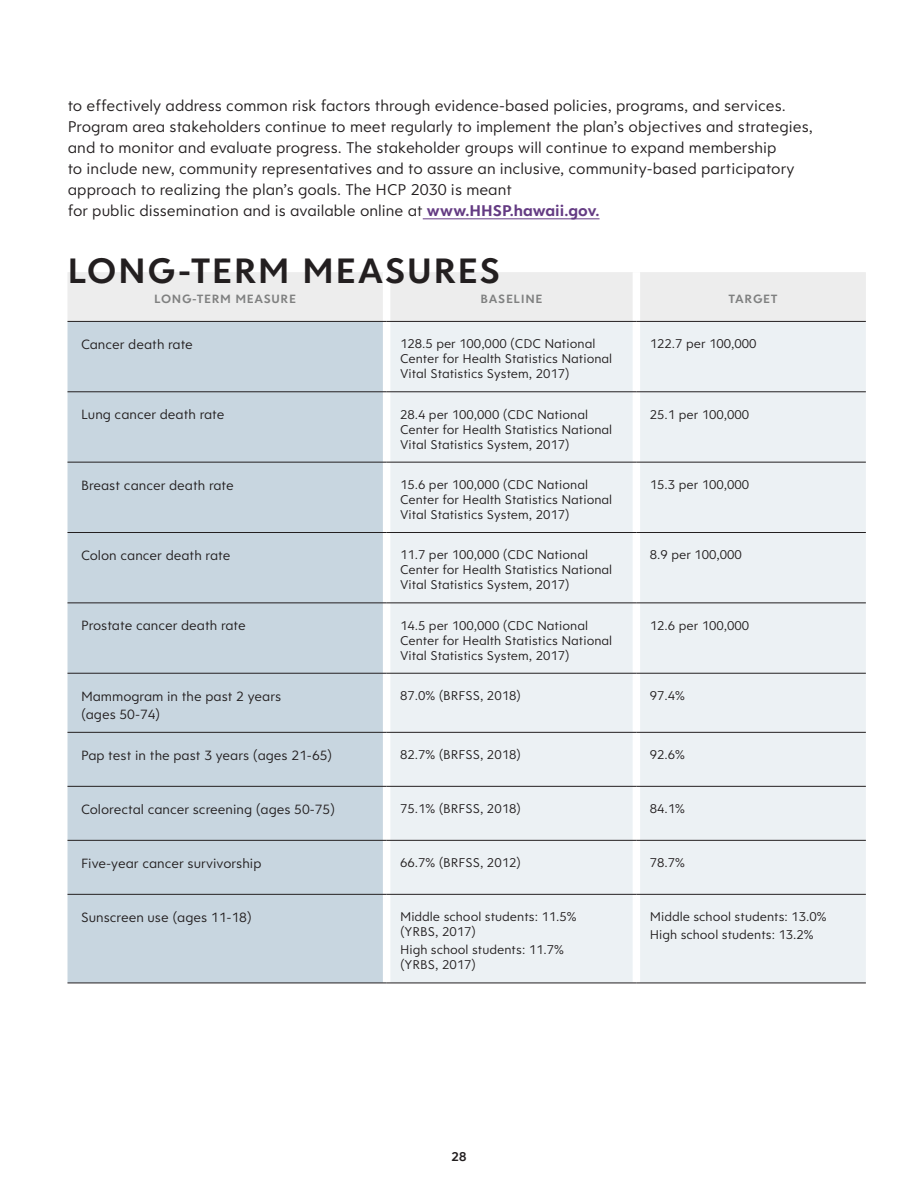
<style>
.page{position:relative;width:918px;height:1188px;background:#fff}
.page>*{position:absolute;margin:0;border:0;box-sizing:border-box;transform-origin:0 0}
.t1{font:37.5px "Clarika Pro Geo Dm";letter-spacing:.04em;color:#231f20}
.t2{font:16.5px/21px "Clarika Pro Geo";color:#231f20}
.t3{font:14.25px/18px "Clarika Pro Geo";color:#231f20}
.t4{font:13.5px/15px "Clarika Pro Geo";color:#231f20}
.t5{font:13.5px "Clarika Pro Geo Dm";color:#231f20}
.t6{font:12.75px "Clarika Pro Geo Dm";letter-spacing:.05em;color:#7f8080}
.s1{font-weight:700;color:#643b83}
</style>
<div class="page">
<div style="left:68px;top:272px;width:798px;height:49px;background:#ededed"></div>
<div style="left:68px;top:322px;width:315px;height:661px;background:#c8d6e0"></div>
<div style="left:390px;top:322px;width:476px;height:661px;background:#ecf1f4"></div>
<div style="left:383px;top:272px;width:7px;height:49px;background:#fff"></div>
<div style="left:633px;top:272px;width:7px;height:49px;background:#fff"></div>
<div style="left:633px;top:322px;width:7px;height:70px;background:#fff"></div>
<div style="left:633px;top:392px;width:7px;height:70px;background:#fff"></div>
<div style="left:633px;top:462px;width:7px;height:70px;background:#fff"></div>
<div style="left:633px;top:533px;width:7px;height:70px;background:#fff"></div>
<div style="left:633px;top:603px;width:7px;height:70px;background:#fff"></div>
<div style="left:633px;top:673px;width:7px;height:59px;background:#fff"></div>
<div style="left:633px;top:733px;width:7px;height:53px;background:#fff"></div>
<div style="left:633px;top:787px;width:7px;height:53px;background:#fff"></div>
<div style="left:633px;top:841px;width:7px;height:53px;background:#fff"></div>
<div style="left:633px;top:895px;width:7px;height:88px;background:#fff"></div>
<hr style="left:68px;top:321px;width:319px;height:1px;background:#231f20">
<hr style="left:387px;top:321px;width:249px;height:1px;background:#231f20">
<hr style="left:636px;top:321px;width:230px;height:1px;background:#231f20">
<hr style="left:68px;top:392px;width:319px;height:1px;background:#231f20">
<hr style="left:387px;top:392px;width:249px;height:1px;background:#231f20">
<hr style="left:636px;top:392px;width:230px;height:1px;background:#231f20">
<hr style="left:68px;top:462px;width:319px;height:1px;background:#231f20">
<hr style="left:387px;top:462px;width:249px;height:1px;background:#231f20">
<hr style="left:636px;top:462px;width:230px;height:1px;background:#231f20">
<hr style="left:68px;top:532px;width:319px;height:1px;background:#231f20">
<hr style="left:387px;top:532px;width:249px;height:1px;background:#231f20">
<hr style="left:636px;top:532px;width:230px;height:1px;background:#231f20">
<hr style="left:68px;top:603px;width:319px;height:1px;background:#231f20">
<hr style="left:387px;top:603px;width:249px;height:1px;background:#231f20">
<hr style="left:636px;top:603px;width:230px;height:1px;background:#231f20">
<hr style="left:68px;top:673px;width:319px;height:1px;background:#231f20">
<hr style="left:387px;top:673px;width:249px;height:1px;background:#231f20">
<hr style="left:636px;top:673px;width:230px;height:1px;background:#231f20">
<hr style="left:68px;top:894px;width:319px;height:1px;background:#231f20">
<hr style="left:387px;top:894px;width:249px;height:1px;background:#231f20">
<hr style="left:636px;top:894px;width:230px;height:1px;background:#231f20">
<hr style="left:68px;top:732px;width:319px;height:1px;background:#231f20">
<hr style="left:387px;top:732px;width:249px;height:1px;background:#231f20">
<hr style="left:636px;top:732px;width:230px;height:1px;background:#231f20">
<hr style="left:68px;top:786px;width:319px;height:1px;background:#231f20">
<hr style="left:387px;top:786px;width:249px;height:1px;background:#231f20">
<hr style="left:636px;top:786px;width:230px;height:1px;background:#231f20">
<hr style="left:68px;top:840px;width:319px;height:1px;background:#231f20">
<hr style="left:387px;top:840px;width:249px;height:1px;background:#231f20">
<hr style="left:636px;top:840px;width:230px;height:1px;background:#231f20">
<hr style="left:68px;top:983px;width:319px;height:1px;background:#231f20">
<hr style="left:387px;top:983px;width:249px;height:1px;background:#231f20">
<hr style="left:636px;top:983px;width:230px;height:1px;background:#231f20">
<hr style="left:423px;top:218px;width:177px;height:1px;background:#643b83">
<p class="t2" style="left:68px;top:95px;width:747px">to effectively address common risk factors through evidence-based policies, programs, and services.<br>Program area stakeholders continue to meet regularly to implement the plan’s objectives and strategies, and to monitor and evaluate progress. The stakeholder groups will continue to expand membership<br>to include new, community representatives and to assure an inclusive, community-based participatory approach to realizing the plan’s goals. The HCP 2030 is meant<br>for public dissemination and is available online at <span class="s1">www.HHSP.hawaii.gov.</span></p>
<h1 class="t1" style="left:67px;top:247px;width:435px">LONG-TERM MEASURES</h1>
<p class="t6" style="left:154px;top:291px;width:143px">LONG-TERM MEASURE</p>
<p class="t6" style="left:481px;top:291px;width:63px">BASELINE</p>
<p class="t6" style="left:728px;top:291px;width:51px">TARGET</p>
<p class="t3" style="left:81px;top:335px;width:113px">Cancer death rate</p>
<p class="t4" style="left:400px;top:336px;width:214px">128.5 per 100,000 (CDC National<br>Center for Health Statistics National<br>Vital Statistics System, 2017)</p>
<p class="t4" style="left:650px;top:336px;width:108px">122.7 per 100,000</p>
<p class="t3" style="left:81px;top:405px;width:145px">Lung cancer death rate</p>
<p class="t4" style="left:400px;top:406px;width:214px">28.4 per 100,000 (CDC National<br>Center for Health Statistics National<br>Vital Statistics System, 2017)</p>
<p class="t4" style="left:650px;top:406px;width:101px">25.1 per 100,000</p>
<p class="t3" style="left:81px;top:476px;width:154px">Breast cancer death rate</p>
<p class="t4" style="left:400px;top:477px;width:214px">15.6 per 100,000 (CDC National<br>Center for Health Statistics National<br>Vital Statistics System, 2017)</p>
<p class="t4" style="left:650px;top:477px;width:101px">15.3 per 100,000</p>
<p class="t3" style="left:81px;top:546px;width:151px">Colon cancer death rate</p>
<p class="t4" style="left:400px;top:547px;width:214px">11.7 per 100,000 (CDC National<br>Center for Health Statistics National<br>Vital Statistics System, 2017)</p>
<p class="t4" style="left:650px;top:547px;width:93px">8.9 per 100,000</p>
<p class="t3" style="left:81px;top:616px;width:166px">Prostate cancer death rate</p>
<p class="t4" style="left:400px;top:617px;width:214px">14.5 per 100,000 (CDC National<br>Center for Health Statistics National<br>Vital Statistics System, 2017)</p>
<p class="t4" style="left:650px;top:617px;width:101px">12.6 per 100,000</p>
<p class="t3" style="left:81px;top:687px;width:202px">Mammogram in the past 2 years (ages 50-74)</p>
<p class="t4" style="left:400px;top:688px;width:122px">87.0% (BRFSS, 2018)</p>
<p class="t4" style="left:650px;top:688px;width:37px">97.4%</p>
<p class="t3" style="left:81px;top:746px;width:253px">Pap test in the past 3 years (ages 21-65)</p>
<p class="t4" style="left:400px;top:747px;width:122px">82.7% (BRFSS, 2018)</p>
<p class="t4" style="left:650px;top:747px;width:37px">92.6%</p>
<p class="t3" style="left:81px;top:800px;width:256px">Colorectal cancer screening (ages 50-75)</p>
<p class="t4" style="left:400px;top:801px;width:122px">75.1% (BRFSS, 2018)</p>
<p class="t4" style="left:650px;top:801px;width:37px">84.1%</p>
<p class="t3" style="left:81px;top:854px;width:182px">Five-year cancer survivorship</p>
<p class="t4" style="left:400px;top:855px;width:122px">66.7% (BRFSS, 2012)</p>
<p class="t4" style="left:650px;top:855px;width:37px">78.7%</p>
<p class="t3" style="left:81px;top:908px;width:172px">Sunscreen use (ages 11-18)</p>
<p class="t4" style="left:400px;top:909px;width:178px">Middle school students: 11.5% (YRBS, 2017)</p>
<p class="t4" style="left:400px;top:942px;width:165px">High school students: 11.7% (YRBS, 2017)</p>
<p class="t4" style="left:650px;top:907px;width:178px;line-height:18.3px">Middle school students: 13.0%<br>High school students: 13.2%</p>
<p class="t5" style="left:452px;top:1148px;width:16px">28</p>
</div>
